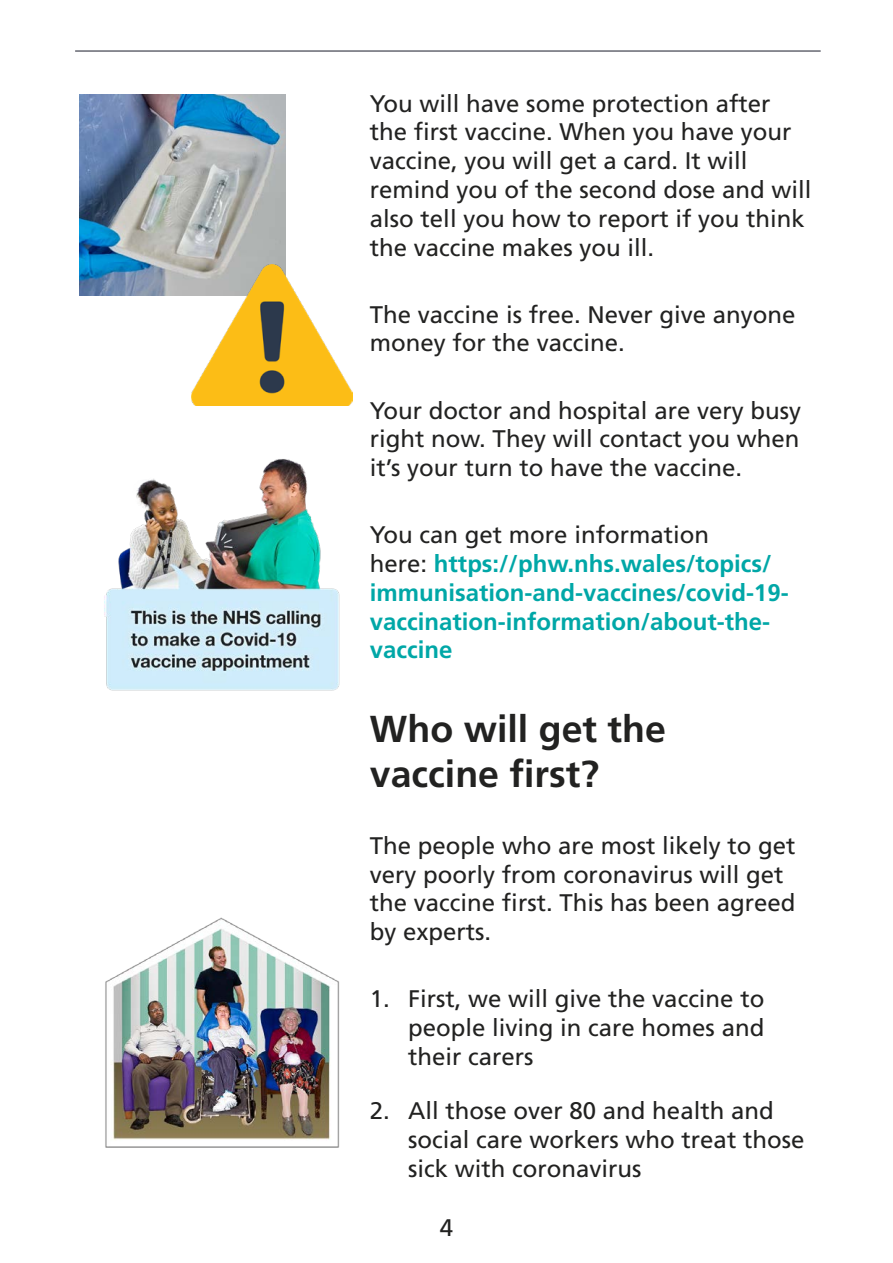
<style>
.page{position:relative;width:893px;height:1263px;background:#fff}
.page>*{position:absolute;margin:0;border:0;box-sizing:border-box;transform-origin:0 0}
.H1_Main_Title{font:700 37.5px/45px "Frutiger LT Std";color:#222221}
.Body_Text{font:24px/28.8px "Frutiger LT Std";color:#222221}
.Numbered_list{font:24px/28.8px "Frutiger LT Std";color:#222221;text-align:justify}
.Body_Text-2{font:700 24px/28.8px "Frutiger LT Std";color:#00a7a7}
.s1{font-weight:400;color:#222221}
</style>
<div class="page">
<hr style="left:75px;top:51px;width:746px;height:1px;background:#191c2b">
<img style="left:80px;top:95px;width:206px;height:201px">
<img style="left:104px;top:459px;width:236px;height:232px">
<img style="left:105px;top:917px;width:235px;height:231px">
<img style="left:191px;top:265px;width:162px;height:141px">
<p class="Body_Text" style="left:370px;top:89px;width:443px">You will have some protection after the first vaccine. When you have your vaccine, you will get a card. It will remind you of the second dose and will also tell you how to report if you think the vaccine makes you ill.</p>
<p class="Body_Text" style="left:370px;top:300px;width:427px">The vaccine is free. Never give anyone money for the vaccine.</p>
<p class="Body_Text" style="left:370px;top:396px;width:433px;text-align:justify">Your doctor and hospital are very busy right now. They will contact you when it’s your turn to have the vaccine.</p>
<p class="Body_Text-2" style="left:370px;top:521px;width:420px"><span class="s1">You can get more information<br>here:</span> https://phw.nhs.wales/topics/ immunisation-and-vaccines/covid-19- vaccination-information/about-the&shy;vaccine</p>
<h1 class="H1_Main_Title" style="left:370px;top:706px;width:297px">Who will get the vaccine first?</h1>
<p class="Body_Text" style="left:370px;top:831px;width:427px">The people who are most likely to get very poorly from coronavirus will get the vaccine first. This has been agreed by experts.</p>
<p class="Numbered_list" style="left:408px;top:985px;width:358px;text-indent:-38px">1. First, we will give the vaccine to people living in care homes and their carers</p>
<p class="Numbered_list" style="left:408px;top:1096px;width:398px;text-align:left;text-indent:-38px">2. All those over 80 and health and social care workers who treat those sick with coronavirus</p>
<p class="Body_Text" style="left:440px;top:1213px;width:15px">4</p>
</div>
